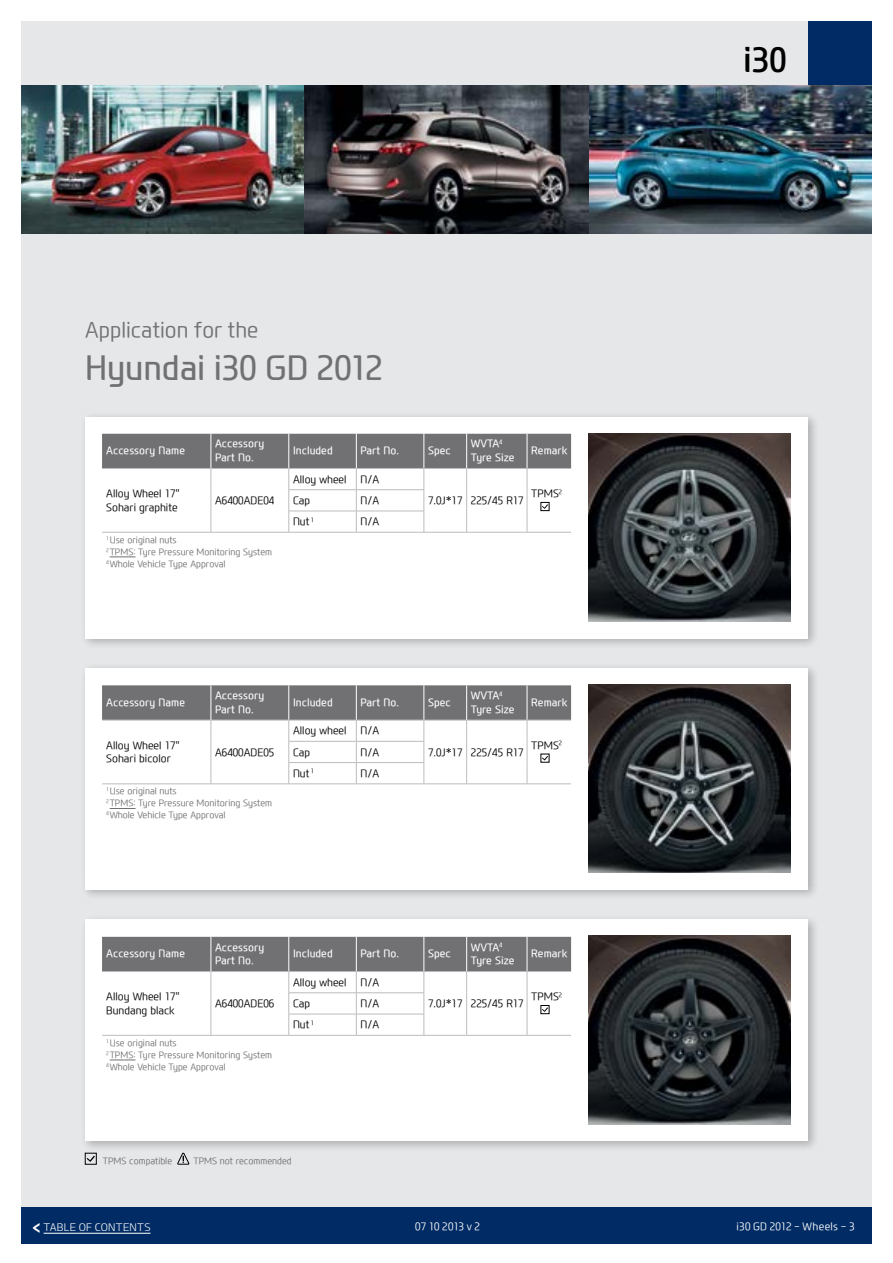
<style>
.page{position:relative;width:893px;height:1263px;background:#fff}
.page>*{position:absolute;margin:0;border:0;box-sizing:border-box;transform-origin:0 0}
.t1{font:500 33px "Modern H";letter-spacing:-.005em;color:#717073}
.t2{font:700 33px "Modern H";color:#000}
.t3{font:300 21px "Modern H";color:#717073}
.t4{font:300 10.5px/13.5px "Modern H";color:#000}
.t5{font:500 10.5px/13.5px "Modern H";letter-spacing:.005em;color:#fff}
.t6{font:300 10.5px "Modern H";letter-spacing:.02em;color:#fff}
.t7{font:10.5px "KIAOTFL";letter-spacing:.025em;color:#fff}
.t8{font:300 9px/12px "Modern H";color:#717073}
.s1{font-family:"KIAOTFB";font-size:16.5px}
</style>
<div class="page">
<div style="left:21px;top:21px;width:851px;height:1187px;background:#e6e7e8"></div>
<div style="left:80px;top:412px;width:740px;height:237px;background:#000;opacity:.25"></div>
<div style="left:85px;top:417px;width:723px;height:221px;background:#fff"></div>
<div style="left:80px;top:663px;width:740px;height:237px;background:#000;opacity:.25"></div>
<div style="left:85px;top:668px;width:723px;height:221px;background:#fff"></div>
<div style="left:80px;top:915px;width:740px;height:237px;background:#000;opacity:.25"></div>
<div style="left:85px;top:920px;width:723px;height:221px;background:#fff"></div>
<div style="left:21px;top:1208px;width:851px;height:36px;background:#002b64"></div>
<div style="left:808px;top:21px;width:64px;height:64px;background:#002b64"></div>
<img style="left:588px;top:433px;width:203px;height:188px">
<img style="left:588px;top:684px;width:203px;height:189px">
<img style="left:588px;top:936px;width:203px;height:188px">
<img style="left:21px;top:85px;width:851px;height:149px">
<hr style="left:102px;top:532px;width:109px;height:1px;background:#babcbe">
<hr style="left:211px;top:532px;width:78px;height:1px;background:#babcbe">
<hr style="left:289px;top:532px;width:67px;height:1px;background:#babcbe">
<hr style="left:356px;top:532px;width:68px;height:1px;background:#babcbe">
<hr style="left:424px;top:532px;width:43px;height:1px;background:#babcbe">
<hr style="left:467px;top:532px;width:60px;height:1px;background:#babcbe">
<hr style="left:527px;top:532px;width:44px;height:1px;background:#babcbe">
<svg style="left:102px;top:434px;width:469px;height:98px"></svg>
<svg style="left:110px;top:557px;width:26px;height:1px"></svg>
<hr style="left:102px;top:1035px;width:109px;height:1px;background:#babcbe">
<hr style="left:211px;top:1035px;width:78px;height:1px;background:#babcbe">
<hr style="left:289px;top:1035px;width:67px;height:1px;background:#babcbe">
<hr style="left:356px;top:1035px;width:68px;height:1px;background:#babcbe">
<hr style="left:424px;top:1035px;width:43px;height:1px;background:#babcbe">
<hr style="left:467px;top:1035px;width:60px;height:1px;background:#babcbe">
<hr style="left:527px;top:1035px;width:44px;height:1px;background:#babcbe">
<svg style="left:102px;top:937px;width:469px;height:98px"></svg>
<svg style="left:110px;top:1060px;width:26px;height:1px"></svg>
<hr style="left:102px;top:784px;width:109px;height:1px;background:#babcbe">
<hr style="left:211px;top:784px;width:78px;height:1px;background:#babcbe">
<hr style="left:289px;top:784px;width:67px;height:1px;background:#babcbe">
<hr style="left:356px;top:784px;width:68px;height:1px;background:#babcbe">
<hr style="left:424px;top:784px;width:43px;height:1px;background:#babcbe">
<hr style="left:467px;top:784px;width:60px;height:1px;background:#babcbe">
<hr style="left:527px;top:784px;width:44px;height:1px;background:#babcbe">
<svg style="left:102px;top:685px;width:469px;height:99px"></svg>
<svg style="left:110px;top:808px;width:26px;height:1px"></svg>
<svg style="left:177px;top:1153px;width:12px;height:12px"></svg>
<div style="left:85px;top:1153px;width:12px;height:11px;border:1px solid #000"></div>
<svg style="left:87px;top:1156px;width:8px;height:6px"></svg>
<hr style="left:44px;top:1233px;width:107px;height:1px;background:#fff">
<h2 class="t3" style="left:85px;top:315px;width:175px">Application for the</h2>
<h1 class="t1" style="left:85px;top:345px;width:299px">Hyundai i30 GD 2012</h1>
<p class="t5" style="left:106px;top:444px;width:80px">Accessory Name</p>
<p class="t5" style="left:215px;top:437px;width:51px">Accessory<br>Part No.</p>
<p class="t5" style="left:293px;top:444px;width:41px">Included</p>
<p class="t5" style="left:361px;top:444px;width:40px">Part No.</p>
<p class="t5" style="left:428px;top:444px;width:24px">Spec</p>
<p class="t5" style="left:471px;top:437px;width:45px">WVTA<sup>4<br></sup>Tyre Size</p>
<p class="t5" style="left:531px;top:444px;width:38px">Remark</p>
<p class="t4" style="left:106px;top:487px;width:75px">Alloy Wheel 17"<br>Sohari graphite</p>
<p class="t4" style="left:215px;top:493px;width:61px">A6400ADE04</p>
<p class="t4" style="left:293px;top:472px;width:55px">Alloy wheel</p>
<p class="t4" style="left:361px;top:472px;width:20px">N/A</p>
<p class="t4" style="left:531px;top:487px;width:32px">TPMS<sup>2</sup></p>
<p class="t4" style="left:428px;top:493px;width:97px">7.0J*17 225/45 R17</p>
<p class="t4" style="left:293px;top:493px;width:19px">Cap</p>
<p class="t4" style="left:361px;top:493px;width:20px">N/A</p>
<p class="t4" style="left:293px;top:515px;width:22px">Nut <sup>1</sup></p>
<p class="t4" style="left:361px;top:515px;width:20px">N/A</p>
<p class="t8" style="left:106px;top:533px;width:167px"><sup>1</sup>Use original nuts<br><sup>2</sup>TPMS: Tyre Pressure Monitoring System<br><sup>4</sup>Whole Vehicle Type Approval</p>
<p class="t5" style="left:106px;top:695px;width:80px">Accessory Name</p>
<p class="t5" style="left:215px;top:688px;width:51px">Accessory<br>Part No.</p>
<p class="t5" style="left:293px;top:695px;width:41px">Included</p>
<p class="t5" style="left:361px;top:695px;width:40px">Part No.</p>
<p class="t5" style="left:428px;top:695px;width:24px">Spec</p>
<p class="t5" style="left:471px;top:688px;width:45px">WVTA<sup>4<br></sup>Tyre Size</p>
<p class="t5" style="left:531px;top:695px;width:38px">Remark</p>
<p class="t4" style="left:106px;top:738px;width:75px">Alloy Wheel 17"<br>Sohari bicolor</p>
<p class="t4" style="left:215px;top:745px;width:61px">A6400ADE05</p>
<p class="t4" style="left:293px;top:724px;width:55px">Alloy wheel</p>
<p class="t4" style="left:361px;top:724px;width:20px">N/A</p>
<p class="t4" style="left:531px;top:738px;width:32px">TPMS<sup>2</sup></p>
<p class="t4" style="left:428px;top:745px;width:97px">7.0J*17 225/45 R17</p>
<p class="t4" style="left:293px;top:745px;width:19px">Cap</p>
<p class="t4" style="left:361px;top:745px;width:20px">N/A</p>
<p class="t4" style="left:293px;top:766px;width:22px">Nut <sup>1</sup></p>
<p class="t4" style="left:361px;top:766px;width:20px">N/A</p>
<p class="t8" style="left:106px;top:785px;width:167px"><sup>1</sup>Use original nuts<br><sup>2</sup>TPMS: Tyre Pressure Monitoring System<br><sup>4</sup>Whole Vehicle Type Approval</p>
<p class="t5" style="left:106px;top:947px;width:80px">Accessory Name</p>
<p class="t5" style="left:215px;top:940px;width:51px">Accessory<br>Part No.</p>
<p class="t5" style="left:293px;top:947px;width:41px">Included</p>
<p class="t5" style="left:361px;top:947px;width:40px">Part No.</p>
<p class="t5" style="left:428px;top:947px;width:24px">Spec</p>
<p class="t5" style="left:471px;top:940px;width:45px">WVTA<sup>4<br></sup>Tyre Size</p>
<p class="t5" style="left:531px;top:947px;width:38px">Remark</p>
<p class="t4" style="left:106px;top:990px;width:75px">Alloy Wheel 17"<br>Bundang black</p>
<p class="t4" style="left:215px;top:996px;width:61px">A6400ADE06</p>
<p class="t4" style="left:293px;top:975px;width:55px">Alloy wheel</p>
<p class="t4" style="left:361px;top:975px;width:20px">N/A</p>
<p class="t4" style="left:531px;top:990px;width:32px">TPMS<sup>2</sup></p>
<p class="t4" style="left:428px;top:996px;width:97px">7.0J*17 225/45 R17</p>
<p class="t4" style="left:293px;top:996px;width:19px">Cap</p>
<p class="t4" style="left:361px;top:996px;width:20px">N/A</p>
<p class="t4" style="left:293px;top:1018px;width:22px">Nut <sup>1</sup></p>
<p class="t4" style="left:361px;top:1018px;width:20px">N/A</p>
<p class="t8" style="left:106px;top:1036px;width:167px"><sup>1</sup>Use original nuts<br><sup>2</sup>TPMS: Tyre Pressure Monitoring System<br><sup>4</sup>Whole Vehicle Type Approval</p>
<p class="t8" style="left:103px;top:1154px;width:71px">TPMS compatible</p>
<p class="t8" style="left:193px;top:1154px;width:100px">TPMS not recommended</p>
<p class="t7" style="left:32px;top:1221px;width:120px"><span class="s1">&lt;</span> TABLE OF CONTENTS</p>
<p class="t6" style="left:415px;top:1219px;width:66px">07 10 2013 v 2</p>
<h1 class="t2" style="left:743px;top:37px;width:45px">i30</h1>
<p class="t6" style="left:737px;top:1219px;width:119px">i30 GD 2012 - Wheels - 3</p>
</div>
